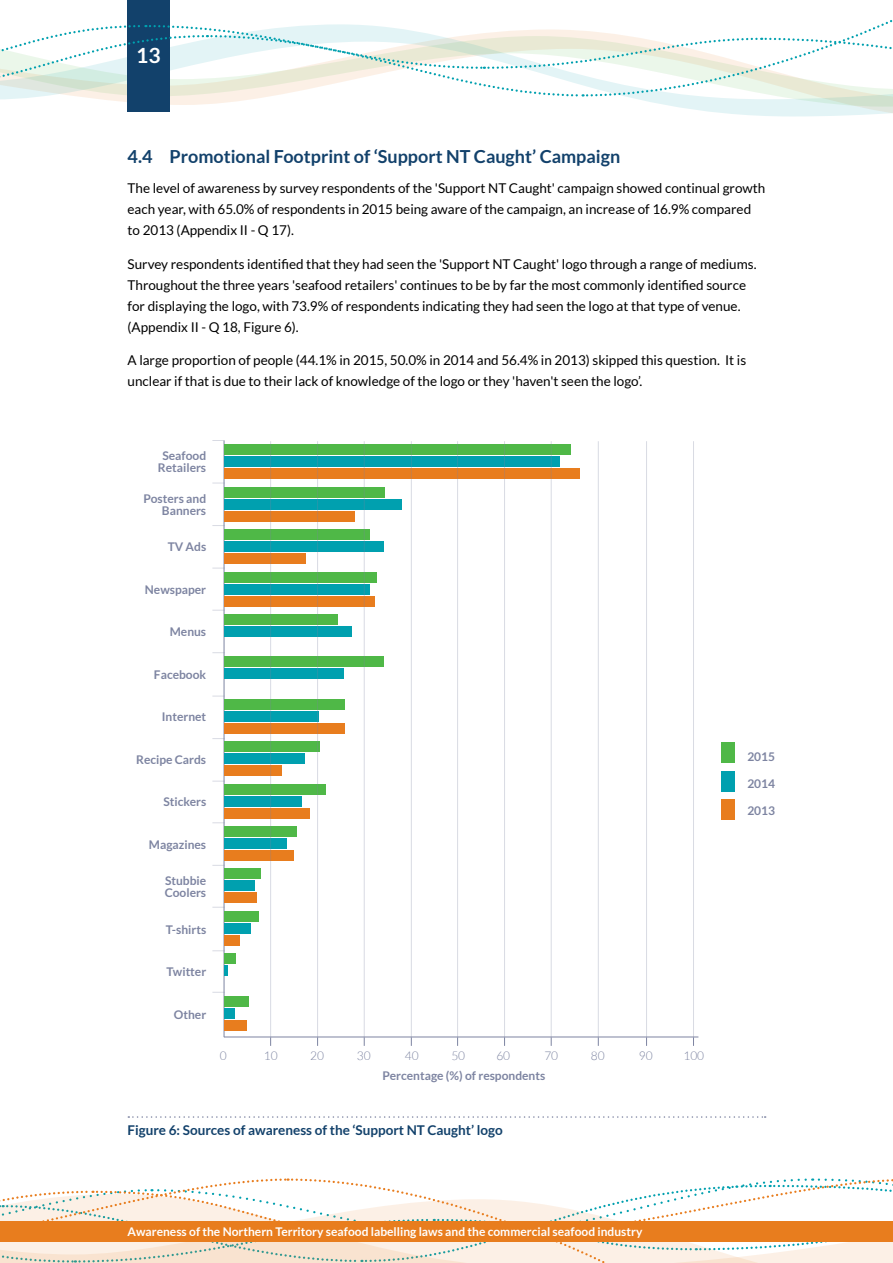
<style>
.page{position:relative;width:893px;height:1263px;background:#fff}
.page>*{position:absolute;margin:0;border:0;box-sizing:border-box;transform-origin:0 0}
.t1{font:700 21px "Lato";color:#fff}
.t2{font:700 18px "Lato";color:#12416b}
.t3{font:13.5px/21px "Lato";color:#000}
.t4{font:700 13.5px "Lato";color:#12416b}
.t5{font:700 12px/12px "Lato";color:#7d84a1;text-align:center}
.t6{font:700 12px "Lato";color:#fff}
.t7{font:300 12px "Lato";color:#7d84a1}
</style>
<div class="page">
<svg style="left:127px;top:108px;width:766px;height:9px"></svg>
<svg style="left:39px;top:1178px;width:854px;height:16px"></svg>
<svg style="left:0;top:1194px;width:893px;height:69px"></svg>
<div style="left:128px;top:0;width:42px;height:111px;background:#12416b"></div>
<div style="left:0;top:1221px;width:893px;height:21px;background:#e87d1e"></div>
<svg style="left:0;top:8px;width:893px;height:100px"></svg>
<svg style="left:128px;top:1116px;width:638px;height:2px"></svg>
<div style="left:721px;top:742px;width:14px;height:21px;background:#4fb847"></div>
<div style="left:721px;top:772px;width:14px;height:20px;background:#00a0af"></div>
<div style="left:721px;top:800px;width:14px;height:20px;background:#e87d1e"></div>
<hr style="left:224px;top:441px;width:1px;height:596px;background:#7d84a1">
<hr style="left:224px;top:1036px;width:474px;height:1px;background:#7d84a1">
<svg style="left:212px;top:950px;width:13px;height:1px"></svg>
<svg style="left:212px;top:907px;width:13px;height:1px"></svg>
<svg style="left:212px;top:865px;width:13px;height:1px"></svg>
<svg style="left:212px;top:822px;width:13px;height:1px"></svg>
<svg style="left:212px;top:781px;width:13px;height:1px"></svg>
<svg style="left:212px;top:738px;width:13px;height:1px"></svg>
<svg style="left:212px;top:696px;width:13px;height:1px"></svg>
<svg style="left:212px;top:652px;width:13px;height:1px"></svg>
<svg style="left:212px;top:610px;width:13px;height:1px"></svg>
<svg style="left:212px;top:568px;width:13px;height:1px"></svg>
<svg style="left:212px;top:525px;width:13px;height:1px"></svg>
<svg style="left:212px;top:483px;width:13px;height:1px"></svg>
<svg style="left:212px;top:440px;width:13px;height:1px"></svg>
<svg style="left:212px;top:992px;width:13px;height:1px"></svg>
<div style="left:224px;top:445px;width:347px;height:10px;background:#4fb847"></div>
<div style="left:224px;top:487px;width:161px;height:10px;background:#4fb847"></div>
<div style="left:224px;top:530px;width:146px;height:10px;background:#4fb847"></div>
<div style="left:224px;top:572px;width:153px;height:10px;background:#4fb847"></div>
<div style="left:224px;top:614px;width:113px;height:11px;background:#4fb847"></div>
<div style="left:224px;top:657px;width:159px;height:10px;background:#4fb847"></div>
<div style="left:224px;top:699px;width:121px;height:10px;background:#4fb847"></div>
<div style="left:224px;top:742px;width:96px;height:10px;background:#4fb847"></div>
<div style="left:224px;top:784px;width:102px;height:10px;background:#4fb847"></div>
<div style="left:224px;top:826px;width:73px;height:10px;background:#4fb847"></div>
<div style="left:224px;top:869px;width:37px;height:10px;background:#4fb847"></div>
<div style="left:224px;top:911px;width:35px;height:10px;background:#4fb847"></div>
<div style="left:224px;top:954px;width:12px;height:10px;background:#4fb847"></div>
<div style="left:224px;top:996px;width:25px;height:10px;background:#4fb847"></div>
<div style="left:224px;top:457px;width:336px;height:10px;background:#00a0af"></div>
<div style="left:224px;top:499px;width:178px;height:10px;background:#00a0af"></div>
<div style="left:224px;top:542px;width:160px;height:10px;background:#00a0af"></div>
<div style="left:224px;top:584px;width:146px;height:10px;background:#00a0af"></div>
<div style="left:224px;top:626px;width:128px;height:11px;background:#00a0af"></div>
<div style="left:224px;top:669px;width:120px;height:10px;background:#00a0af"></div>
<div style="left:224px;top:754px;width:81px;height:10px;background:#00a0af"></div>
<div style="left:224px;top:796px;width:78px;height:10px;background:#00a0af"></div>
<div style="left:224px;top:838px;width:63px;height:10px;background:#00a0af"></div>
<div style="left:224px;top:881px;width:31px;height:10px;background:#00a0af"></div>
<div style="left:224px;top:923px;width:27px;height:10px;background:#00a0af"></div>
<hr style="left:224px;top:966px;width:4px;height:10px;background:#00a0af">
<div style="left:224px;top:1008px;width:11px;height:10px;background:#00a0af"></div>
<div style="left:224px;top:711px;width:95px;height:10px;background:#00a0af"></div>
<div style="left:224px;top:469px;width:355px;height:10px;background:#e87d1e"></div>
<div style="left:224px;top:511px;width:131px;height:10px;background:#e87d1e"></div>
<div style="left:224px;top:554px;width:81px;height:10px;background:#e87d1e"></div>
<div style="left:224px;top:596px;width:150px;height:10px;background:#e87d1e"></div>
<div style="left:224px;top:723px;width:121px;height:10px;background:#e87d1e"></div>
<div style="left:224px;top:766px;width:58px;height:10px;background:#e87d1e"></div>
<div style="left:224px;top:808px;width:86px;height:10px;background:#e87d1e"></div>
<div style="left:224px;top:850px;width:70px;height:10px;background:#e87d1e"></div>
<div style="left:224px;top:893px;width:33px;height:10px;background:#e87d1e"></div>
<div style="left:224px;top:935px;width:15px;height:10px;background:#e87d1e"></div>
<div style="left:224px;top:1020px;width:23px;height:10px;background:#e87d1e"></div>
<hr style="left:270px;top:441px;width:1px;height:596px;background:#7d84a1">
<hr style="left:317px;top:441px;width:1px;height:596px;background:#7d84a1">
<hr style="left:364px;top:441px;width:1px;height:596px;background:#7d84a1">
<hr style="left:411px;top:441px;width:1px;height:596px;background:#7d84a1">
<hr style="left:457px;top:441px;width:1px;height:596px;background:#7d84a1">
<hr style="left:504px;top:441px;width:1px;height:596px;background:#7d84a1">
<hr style="left:551px;top:441px;width:1px;height:596px;background:#7d84a1">
<hr style="left:598px;top:441px;width:1px;height:596px;background:#7d84a1">
<hr style="left:646px;top:441px;width:1px;height:596px;background:#7d84a1">
<hr style="left:693px;top:441px;width:1px;height:596px;background:#7d84a1">
<h1 class="t1" style="left:136px;top:43px;width:26px">13</h1>
<h2 class="t2" style="left:128px;top:146px;width:494px">4.4 Promotional Footprint of ‘Support NT Caught’ Campaign</h2>
<p class="t3" style="left:128px;top:177px;width:639px">The level of awareness by survey respondents of the 'Support NT Caught' campaign showed continual growth each year, with 65.0% of respondents in 2015 being aware of the campaign, an increase of 16.9% compared to 2013 (Appendix II - Q 17).</p>
<p class="t3" style="left:128px;top:253px;width:630px">Survey respondents identified that they had seen the 'Support NT Caught' logo through a range of mediums.<br>Throughout the three years 'seafood retailers' continues to be by far the most commonly identified source for displaying the logo, with 73.9% of respondents indicating they had seen the logo at that type of venue. (Appendix II - Q 18, Figure 6).</p>
<p class="t3" style="left:128px;top:350px;width:620px">A large proportion of people (44.1% in 2015, 50.0% in 2014 and 56.4% in 2013) skipped this question. It is unclear if that is due to their lack of knowledge of the logo or they 'haven't seen the logo’.</p>
<p class="t5" style="left:158px;top:450px;width:50px">Seafood<br>Retailers</p>
<p class="t5" style="left:143px;top:492px;width:64px;text-align:right">Posters and<br>Banners</p>
<p class="t5" style="left:168px;top:541px;width:40px">TV Ads</p>
<p class="t5" style="left:145px;top:583px;width:63px">Newspaper</p>
<p class="t5" style="left:170px;top:626px;width:38px">Menus</p>
<p class="t5" style="left:154px;top:668px;width:54px">Facebook</p>
<p class="t5" style="left:162px;top:711px;width:46px">Internet</p>
<p class="t5" style="left:136px;top:753px;width:72px">Recipe Cards</p>
<p class="t5" style="left:163px;top:796px;width:44px">Stickers</p>
<p class="t5" style="left:149px;top:838px;width:59px">Magazines</p>
<p class="t5" style="left:165px;top:875px;width:43px;text-align:left">Stubbie<br>Coolers</p>
<p class="t5" style="left:166px;top:923px;width:42px">T-shirts</p>
<p class="t5" style="left:167px;top:966px;width:41px">Twitter</p>
<p class="t5" style="left:174px;top:1008px;width:34px">Other</p>
<p class="t7" style="left:220px;top:1049px;width:8px">0</p>
<p class="t7" style="left:264px;top:1049px;width:15px">10</p>
<p class="t7" style="left:310px;top:1049px;width:15px">20</p>
<p class="t7" style="left:357px;top:1049px;width:15px">30</p>
<p class="t7" style="left:405px;top:1049px;width:15px">40</p>
<p class="t7" style="left:451px;top:1049px;width:15px">50</p>
<p class="t7" style="left:496px;top:1049px;width:15px">60</p>
<p class="t7" style="left:544px;top:1049px;width:15px">70</p>
<p class="t7" style="left:591px;top:1049px;width:15px">80</p>
<p class="t7" style="left:639px;top:1049px;width:15px">90</p>
<p class="t7" style="left:683px;top:1049px;width:22px">100</p>
<p class="t5" style="left:382px;top:1070px;width:164px">Percentage (%) of respondents</p>
<p class="t4" style="left:128px;top:1122px;width:377px">Figure 6: Sources of awareness of the ‘Support NT Caught’ logo</p>
<p class="t6" style="left:128px;top:1224px;width:516px">Awareness of the Northern Territory seafood labelling laws and the commercial seafood industry</p>
<p class="t5" style="left:747px;top:750px;width:29px">2015</p>
<p class="t5" style="left:747px;top:777px;width:29px">2014</p>
<p class="t5" style="left:747px;top:805px;width:29px">2013</p>
</div>
